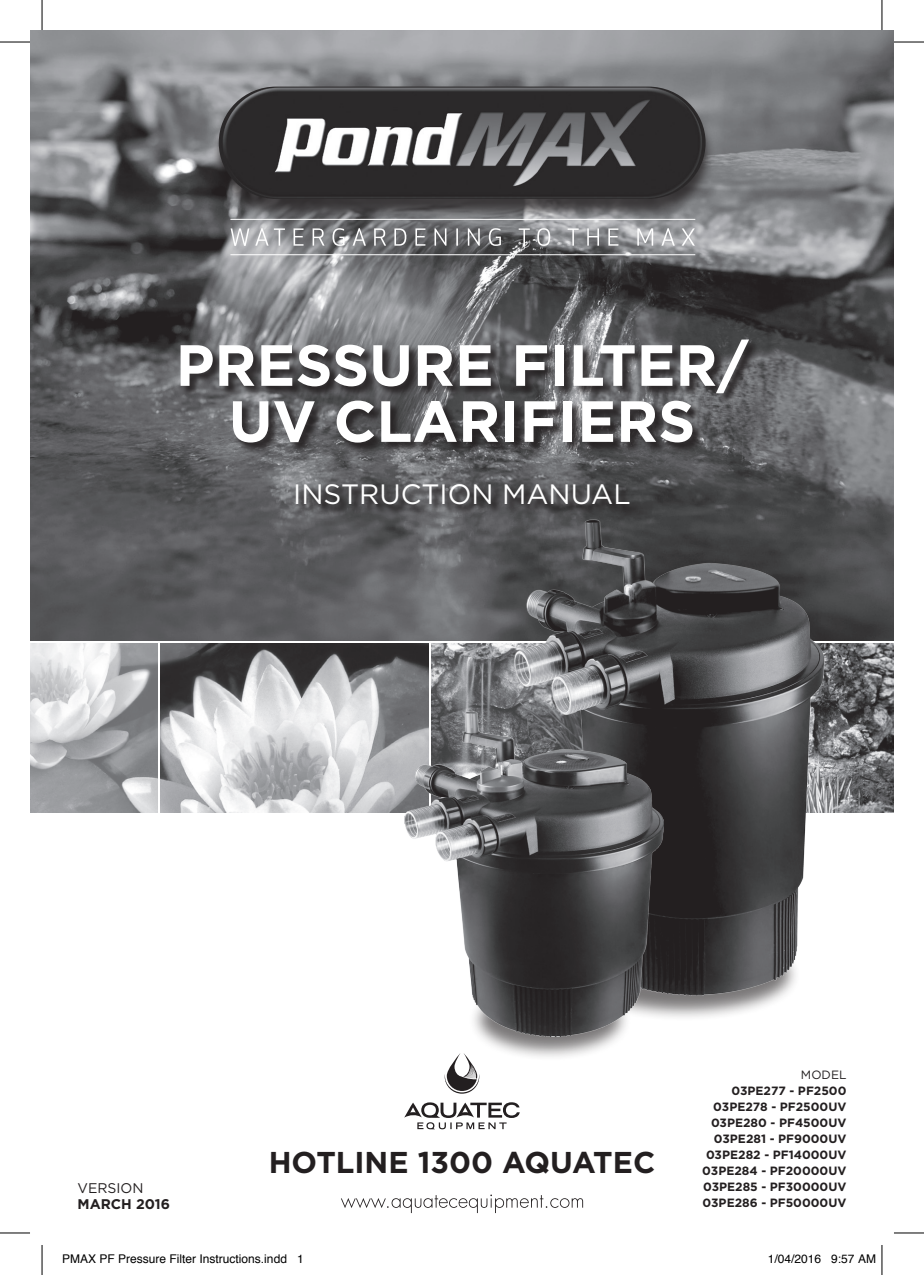
<style>
.page{position:relative;width:924px;height:1275px;background:#fff}
.page>*{position:absolute;margin:0;border:0;box-sizing:border-box;transform-origin:0 0}
.t1{font:700 58px/56px "Gotham";color:#fff;text-align:center}
.t2{font:700 30px "Gotham";color:#231f20}
.t3{font:28px "Gotham";color:#fff}
.t4{font:700 14px "Gotham";color:#231f20}
.t5{font:14px "Gotham";color:#231f20}
.t6{font:700 12px/16px "Gotham";color:#231f20;text-align:right}
.t7{font:12px "Helvetica";color:#000}
.t8{font:12px "Gotham";color:#231f20}
</style>
<div class="page">
<img style="left:31px;top:31px;width:861px;height:609px">
<img style="left:31px;top:644px;width:127px;height:169px">
<img style="left:431px;top:644px;width:67px;height:67px">
<img style="left:161px;top:644px;width:267px;height:169px">
<img style="left:832px;top:644px;width:60px;height:169px">
<svg style="left:404px;top:1053px;width:115px;height:76px"></svg>
<div style="left:179px;top:339px;width:581px;height:176px;background:#231f20;opacity:.85"></div>
<svg style="left:341px;top:1194px;width:242px;height:19px"></svg>
<div style="left:209px;top:88px;width:505px;height:132px;background:#231f20;opacity:.75"></div>
<img style="left:219px;top:87px;width:486px;height:112px">
<svg style="left:230px;top:228px;width:464px;height:18px;background:#969799"></svg>
<hr style="left:230px;top:254px;width:465px;height:1px;background:#fff">
<hr style="left:230px;top:219px;width:465px;height:1px;background:#fff">
<div style="left:468px;top:979px;width:162px;height:82px;background:#231f20;opacity:.6"></div>
<div style="left:568px;top:926px;width:232px;height:95px;background:#231f20;opacity:.6"></div>
<img style="left:498px;top:500px;width:334px;height:506px">
<img style="left:404px;top:711px;width:259px;height:326px">
<hr style="left:0;top:42px;width:30px;height:1px;background:#000">
<hr style="left:893px;top:42px;width:30px;height:1px;background:#000">
<hr style="left:0;top:1232px;width:30px;height:1px;background:#000">
<hr style="left:893px;top:1232px;width:30px;height:1px;background:#000">
<hr style="left:42px;top:0;width:1px;height:30px;background:#000">
<hr style="left:42px;top:1245px;width:1px;height:30px;background:#000">
<hr style="left:881px;top:0;width:1px;height:30px;background:#000">
<hr style="left:881px;top:1245px;width:1px;height:30px;background:#000">
<h1 class="t1" style="left:176px;top:337px;width:573px">PRESSURE FILTER/<br>UV CLARIFIERS</h1>
<h3 class="t3" style="left:293px;top:476px;width:339px">INSTRUCTION MANUAL</h3>
<p class="t5" style="left:77px;top:1178px;width:67px">VERSION</p>
<p class="t4" style="left:77px;top:1194px;width:94px">MARCH 2016</p>
<h2 class="t2" style="left:268px;top:1142px;width:388px">HOTLINE 1300 AQUATEC</h2>
<p class="t8" style="left:800px;top:1067px;width:47px">MODEL</p>
<p class="t6" style="left:702px;top:1082px;width:146px">03PE277 - PF2500<br>03PE278 - PF2500UV<br>03PE280 - PF4500UV<br>03PE281 - PF9000UV<br>03PE282 - PF14000UV<br>03PE284 - PF20000UV<br>03PE285 - PF30000UV<br>03PE286 - PF50000UV</p>
<p class="t7" style="left:62px;top:1249px;width:243px">PMAX PF Pressure Filter Instructions.indd 1</p>
<p class="t7" style="left:767px;top:1249px;width:110px">1/04/2016 9:57 AM</p>
</div>
